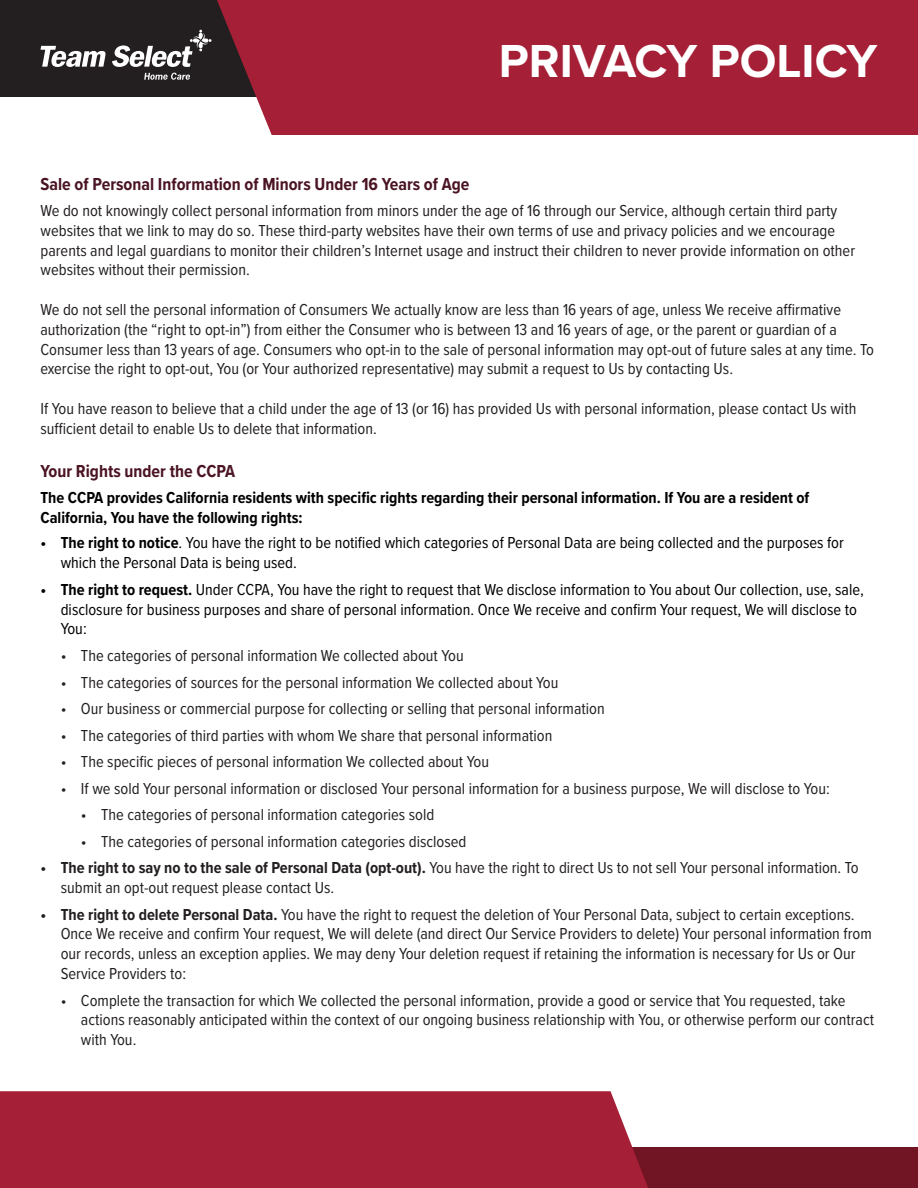
<style>
.page{position:relative;width:918px;height:1188px;background:#fff}
.page>*{position:absolute;margin:0;border:0;box-sizing:border-box;transform-origin:0 0}
.t1{font:700 48px "Proxima Nova";color:#fff}
.t2{font:700 18px "Proxima Nova Cond";color:#4a1423}
.t3{font:16.5px/19.8px "Proxima Nova Cond";color:#231f20}
.t4{font:16.5px/19.8px "Proxima Nova Cond";color:#000}
.t5{font:700 16.5px/19.8px "Proxima Nova Cond";color:#000}
.s1{font-weight:700}
</style>
<div class="page">
<div style="left:0;top:0;width:340px;height:97px;background:#231f20"></div>
<div style="left:217px;top:0;width:701px;height:135px;background:#a51f36"></div>
<div style="left:578px;top:1148px;width:340px;height:40px;background:#711423"></div>
<div style="left:0;top:1091px;width:653px;height:97px;background:#a51f36"></div>
<svg style="left:40px;top:46px;width:66px;height:21px"></svg>
<svg style="left:144px;top:73px;width:46px;height:7px"></svg>
<svg style="left:112px;top:30px;width:100px;height:37px"></svg>
<h1 class="t1" style="left:499px;top:26px;width:380px">PRIVACY POLICY</h1>
<p class="t2" style="left:40px;top:171px;width:430px">Sale of Personal Information of Minors Under 16 Years of Age</p>
<p class="t3" style="left:40px;top:200px;width:816px">We do not knowingly collect personal information from minors under the age of 16 through our Service, although certain third party websites that we link to may do so. These third-party websites have their own terms of use and privacy policies and we encourage parents and legal guardians to monitor their children’s Internet usage and instruct their children to never provide information on other websites without their permission.</p>
<p class="t3" style="left:40px;top:299px;width:835px">We do not sell the personal information of Consumers We actually know are less than 16 years of age, unless We receive affirmative authorization (the “right to opt-in”) from either the Consumer who is between 13 and 16 years of age, or the parent or guardian of a Consumer less than 13 years of age. Consumers who opt-in to the sale of personal information may opt-out of future sales at any time. To exercise the right to opt-out, You (or Your authorized representative) may submit a request to Us by contacting Us.</p>
<p class="t3" style="left:40px;top:398px;width:817px">If You have reason to believe that a child under the age of 13 (or 16) has provided Us with personal information, please contact Us with sufficient detail to enable Us to delete that information.</p>
<p class="t2" style="left:40px;top:458px;width:196px">Your Rights under the CCPA</p>
<p class="t5" style="left:40px;top:487px;width:770px">The CCPA provides California residents with specific rights regarding their personal information. If You are a resident of<br>California, You have the following rights:</p>
<p class="t4" style="left:61px;top:532px;width:785px;text-indent:-20px"><span class="s1">• The right to notice</span>. You have the right to be notified which categories of Personal Data are being collected and the purposes for which the Personal Data is being used.</p>
<p class="t4" style="left:61px;top:579px;width:805px;text-indent:-20px"><span class="s1">• The right to request.</span> Under CCPA, You have the right to request that We disclose information to You about Our collection, use, sale, disclosure for business purposes and share of personal information. Once We receive and confirm Your request, We will disclose to<br>You:</p>
<p class="t3" style="left:61px;top:645px;width:404px">• The categories of personal information We collected about You</p>
<p class="t3" style="left:61px;top:671px;width:499px">• The categories of sources for the personal information We collected about You</p>
<p class="t3" style="left:61px;top:698px;width:545px">• Our business or commercial purpose for collecting or selling that personal information</p>
<p class="t3" style="left:61px;top:725px;width:493px">• The categories of third parties with whom We share that personal information</p>
<p class="t3" style="left:61px;top:751px;width:430px">• The specific pieces of personal information We collected about You</p>
<p class="t3" style="left:61px;top:778px;width:771px">• If we sold Your personal information or disclosed Your personal information for a business purpose, We will disclose to You:</p>
<p class="t3" style="left:81px;top:804px;width:355px">• The categories of personal information categories sold</p>
<p class="t3" style="left:81px;top:831px;width:387px">• The categories of personal information categories disclosed</p>
<p class="t3" style="left:61px;top:857px;width:800px;text-indent:-20px"><span class="s1">• The right to say no to the sale of Personal Data (opt-out).</span> You have the right to direct Us to not sell Your personal information. To submit an opt-out request please contact Us.</p>
<p class="t3" style="left:61px;top:904px;width:813px;text-indent:-20px"><span class="s1">• The right to delete Personal Data.</span> You have the right to request the deletion of Your Personal Data, subject to certain exceptions.<br>Once We receive and confirm Your request, We will delete (and direct Our Service Providers to delete) Your personal information from our records, unless an exception applies. We may deny Your deletion request if retaining the information is necessary for Us or Our Service Providers to:</p>
<p class="t3" style="left:81px;top:990px;width:795px;text-indent:-20px">• Complete the transaction for which We collected the personal information, provide a good or service that You requested, take actions reasonably anticipated within the context of our ongoing business relationship with You, or otherwise perform our contract with You.</p>
</div>
